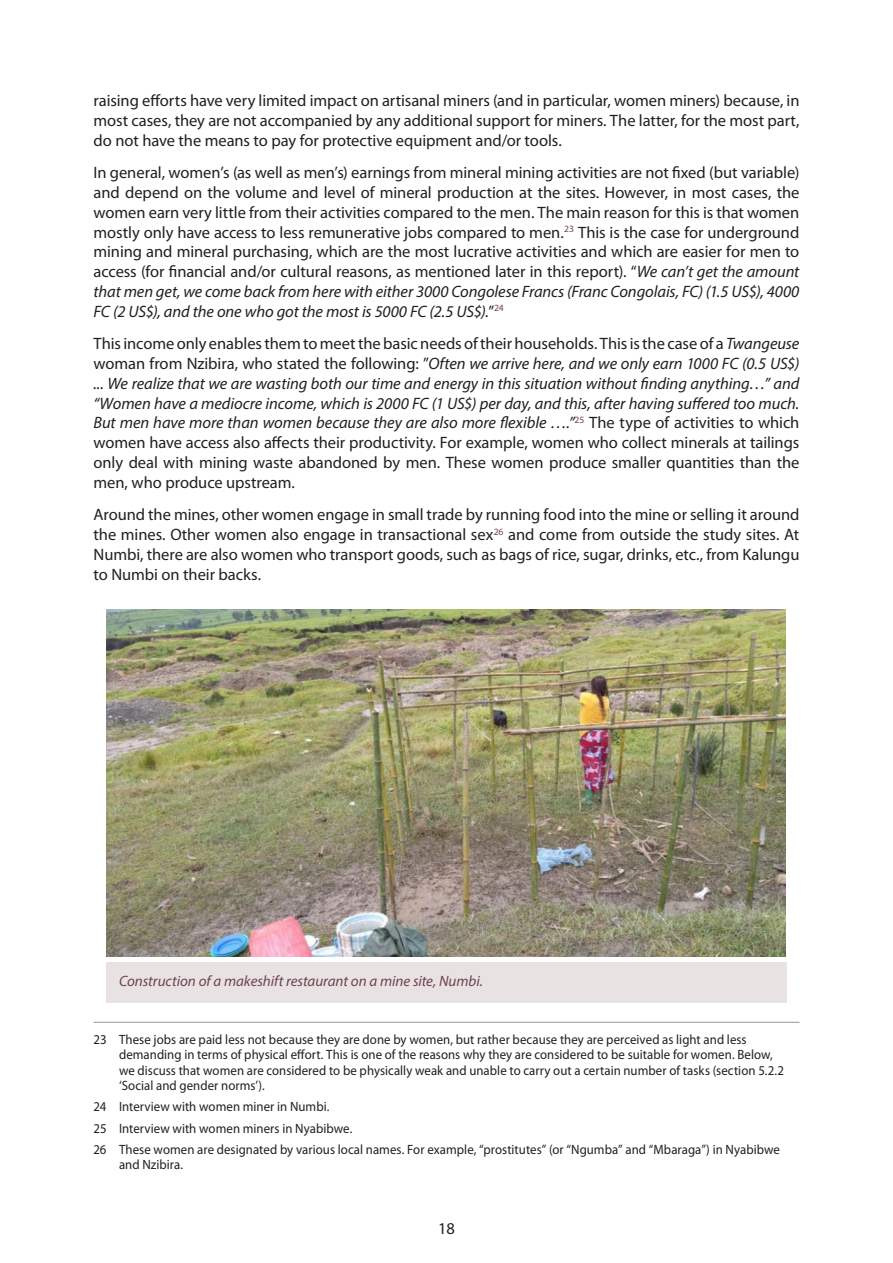
<style>
.page{position:relative;width:893px;height:1263px;background:#fff}
.page>*{position:absolute;margin:0;border:0;box-sizing:border-box;transform-origin:0 0}
.t1{font:16.5px/19.8px "Myriad Pro";letter-spacing:-.005em;color:#231f20;text-align:justify}
.t2{font:italic 15px "Myriad Pro";letter-spacing:-.005em;color:#6e4251}
.t3{font:13.5px/15.5px "Myriad Pro";letter-spacing:.005em;color:#231f20;scale:.95 1}
.s1{font-style:italic}
</style>
<div class="page">
<div style="left:106px;top:962px;width:681px;height:40px;background:#e9e2e3"></div>
<hr style="left:94px;top:1022px;width:705px;height:1px;background:#939598">
<img style="left:106px;top:609px;width:680px;height:348px">
<p class="t1" style="left:94px;top:91px;width:707px">raising efforts have very limited impact on artisanal miners (and in particular, women miners) because, in most cases, they are not accompanied by any additional support for miners. The latter, for the most part, do not have the means to pay for protective equipment and/or tools.</p>
<p class="t1" style="left:94px;top:163px;width:707px">In general, women’s (as well as men’s) earnings from mineral mining activities are not fixed (but variable) and depend on the volume and level of mineral production at the sites. However, in most cases, the women earn very little from their activities compared to the men. The main reason for this is that women mostly only have access to less remunerative jobs compared to men.<sup>23</sup> This is the case for underground mining and mineral purchasing, which are the most lucrative activities and which are easier for men to access (for financial and/or cultural reasons, as mentioned later in this report). “<span class="s1">We can’t get the amount that men get, we come back from here with either 3000 Congolese Francs (Franc Congolais, FC) (1.5 US$), 4000<br>FC (2 US$), and the one who got the most is 5000 FC (2.5 US$).</span>”<sup>24</sup></p>
<p class="t1" style="left:94px;top:334px;width:707px">This income only enables them to meet the basic needs of their households. This is the case of a <span class="s1">Twangeuse </span>woman from Nzibira, who stated the following: ”<span class="s1">Often we arrive here, and we only earn 1000 FC (0.5 US$) ... We realize that we are wasting both our time and energy in this situation without finding anything…” and “Women have a mediocre income, which is 2000 FC (1 US$) per day, and this, after having suffered too much.<br>But men have more than women because they are also more flexible ….”</span><sup>25</sup> The type of activities to which women have access also affects their productivity. For example, women who collect minerals at tailings only deal with mining waste abandoned by men. These women produce smaller quantities than the men, who produce upstream.</p>
<p class="t1" style="left:94px;top:505px;width:707px">Around the mines, other women engage in small trade by running food into the mine or selling it around the mines. Other women also engage in transactional sex<sup>26</sup> and come from outside the study sites. At Numbi, there are also women who transport goods, such as bags of rice, sugar, drinks, etc., from Kalungu to Numbi on their backs.</p>
<p class="t2" style="left:119px;top:972px;width:365px">Construction of a makeshift restaurant on a mine site, Numbi.</p>
<p class="t3" style="left:119px;top:1031px;width:701px;text-indent:-26px">23 These jobs are paid less not because they are done by women, but rather because they are perceived as light and less demanding in terms of physical effort. This is one of the reasons why they are considered to be suitable for women. Below, we discuss that women are considered to be physically weak and unable to carry out a certain number of tasks (section 5.2.2 ‘Social and gender norms’).</p>
<p class="t3" style="left:94px;top:1096px;width:724px;line-height:21.3px">24 Interview with women miner in Numbi.<br>25 Interview with women miners in Nyabibwe.<br>26 These women are designated by various local names. For example, “prostitutes” (or “Ngumba” and “Mbaraga”) in Nyabibwe</p>
<p class="t3" style="left:119px;top:1157px;width:69px">and Nzibira.</p>
<p class="t1" style="left:438px;top:1218px;width:18px">18</p>
</div>
